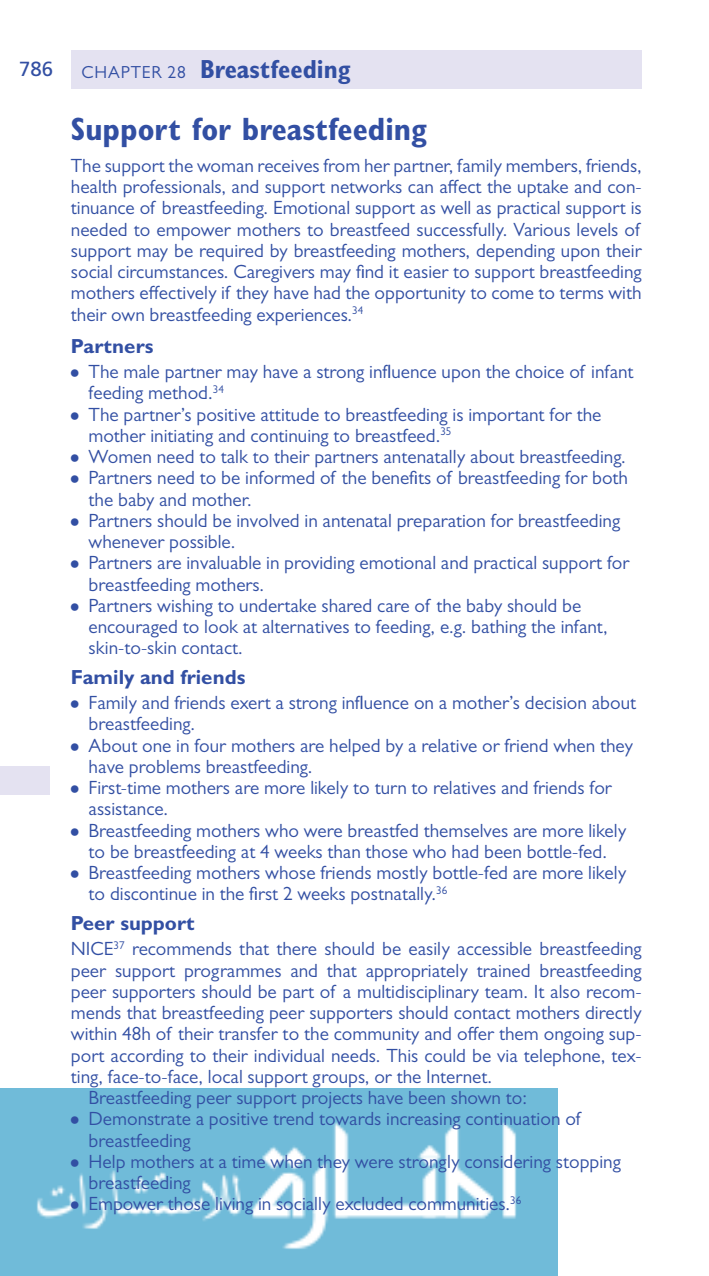
<style>
.page{position:relative;width:709px;height:1276px;background:#fff}
.page>*{position:absolute;margin:0;border:0;box-sizing:border-box;transform-origin:0 0}
.AHead{font:700 condensed 32.5px "Gill Sans MT Pro";color:#324fa3}
.t1{font:700 condensed 26.25px "Gill Sans MT Pro";color:#324fa3}
.BHead{font:700 20.5px "Gill Sans MT Std";color:#324fa3}
.t2{font:20.5px "Frutiger LT Std";color:#324fa3}
.Text{font:19.25px/21.2px "Gill Sans MT Std";color:#324fa3}
.BList{font:19.25px/21.2px "Gill Sans MT Std";color:#324fa3}
.BList2{font:19.25px/21.2px "Gill Sans MT Std";color:#324fa3}
.BList1{font:19.25px/21.2px "Gill Sans MT Std";color:#324fa3}
.TextInd{font:19.25px "Gill Sans MT Std";color:#324fa3}
.t3{font:17.5px "Gill Sans MT Std";color:#324fa3}
.s1{font-family:"Gill Sans MT Std";font-weight:400;font-stretch:normal;font-size:17.5px}
</style>
<div class="page">
<img style="left:0;top:1088px;width:558px;height:188px">
<div style="left:71px;top:50px;width:570px;height:39px;background:#e4e2f1"></div>
<div style="left:0;top:766px;width:49px;height:29px;background:#e4e2f1"></div>
<p class="t2" style="left:19px;top:57px;width:36px">786</p>
<p class="t3" style="left:81px;top:62px;width:39px">Chapte</p>
<h2 class="t1" style="left:151px;top:54px;width:200px"><span class="s1">r 28</span> Breastfeeding</h2>
<p class="AHead" style="left:71px;top:110px;width:357px">Support for breastfeeding</p>
<p class="Text" style="left:71px;top:155px;width:572px">The support the woman receives from her partner, family members, friends, health professionals, and support networks can affect the uptake and con&shy;tinuance of breastfeeding. Emotional support as well as practical support is needed to empower mothers to breastfeed successfully. Various levels of support may be required by breastfeeding mothers, depending upon their social circumstances. Caregivers may find it easier to support breastfeeding mothers effectively if they have had the opportunity to come to terms with their own breastfeeding experiences.<sup>34</sup></p>
<p class="BHead" style="left:71px;top:333px;width:84px">Partners</p>
<p class="BList1" style="left:89px;top:361px;width:546px;text-indent:-18px">• The male partner may have a strong influence upon the choice of infant feeding method.<sup>34</sup></p>
<p class="BList" style="left:89px;top:403px;width:514px;text-indent:-18px">• The partner’s positive attitude to breastfeeding is important for the mother initiating and continuing to breastfeed.<sup>35</sup></p>
<p class="BList" style="left:71px;top:446px;width:556px">• Women need to talk to their partners antenatally about breastfeeding.</p>
<p class="BList" style="left:89px;top:467px;width:541px;text-indent:-18px">• Partners need to be informed of the benefits of breastfeeding for both the baby and mother.</p>
<p class="BList" style="left:89px;top:509px;width:533px;text-indent:-18px">• Partners should be involved in antenatal preparation for breastfeeding whenever possible.</p>
<p class="BList" style="left:89px;top:552px;width:543px;text-indent:-18px">• Partners are invaluable in providing emotional and practical support for breastfeeding mothers.</p>
<p class="BList2" style="left:89px;top:594px;width:520px;text-indent:-18px">• Partners wishing to undertake shared care of the baby should be encouraged to look at alternatives to feeding, e.g. bathing the infant, skin-to-skin contact.</p>
<p class="BHead" style="left:71px;top:665px;width:176px">Family and friends</p>
<p class="BList1" style="left:89px;top:692px;width:549px;text-indent:-18px">• Family and friends exert a strong influence on a mother’s decision about breastfeeding.</p>
<p class="BList" style="left:89px;top:734px;width:546px;text-indent:-18px">• About one in four mothers are helped by a relative or friend when they have problems breastfeeding.</p>
<p class="BList" style="left:89px;top:777px;width:525px;text-indent:-18px">• First-time mothers are more likely to turn to relatives and friends for assistance.</p>
<p class="BList" style="left:71px;top:819px;width:557px;text-align:center">• Breastfeeding mothers who were breastfed themselves are more likely to be breastfeeding at 4 weeks than those who had been bottle-fed.</p>
<p class="BList2" style="left:89px;top:862px;width:539px;text-indent:-18px">• Breastfeeding mothers whose friends mostly bottle-fed are more likely to discontinue in the first 2 weeks postnatally.<sup>36</sup></p>
<p class="BHead" style="left:71px;top:911px;width:125px">Peer support</p>
<p class="Text" style="left:71px;top:938px;width:572px;text-align:justify">NICE<sup>37</sup> recommends that there should be easily accessible breastfeeding peer support programmes and that appropriately trained breastfeeding peer supporters should be part of a multidisciplinary team. It also recom&shy;mends that breastfeeding peer supporters should contact mothers directly within 48h of their transfer to the community and offer them ongoing sup&shy;port according to their individual needs. This could be via telephone, tex&shy;ting, face-to-face, local support groups, or the Internet.</p>
<p class="TextInd" style="left:89px;top:1086px;width:440px">Breastfeeding peer support projects have been shown to:</p>
<p class="BList1" style="left:89px;top:1108px;width:493px;text-indent:-18px">• Demonstrate a positive trend towards increasing continuation of breastfeeding</p>
<p class="BList" style="left:89px;top:1150px;width:534px;text-indent:-18px">• Help mothers at a time when they were strongly considering stopping breastfeeding</p>
<p class="BList2" style="left:71px;top:1193px;width:452px">• Empower those living in socially excluded communities.<sup>36</sup></p>
</div>
